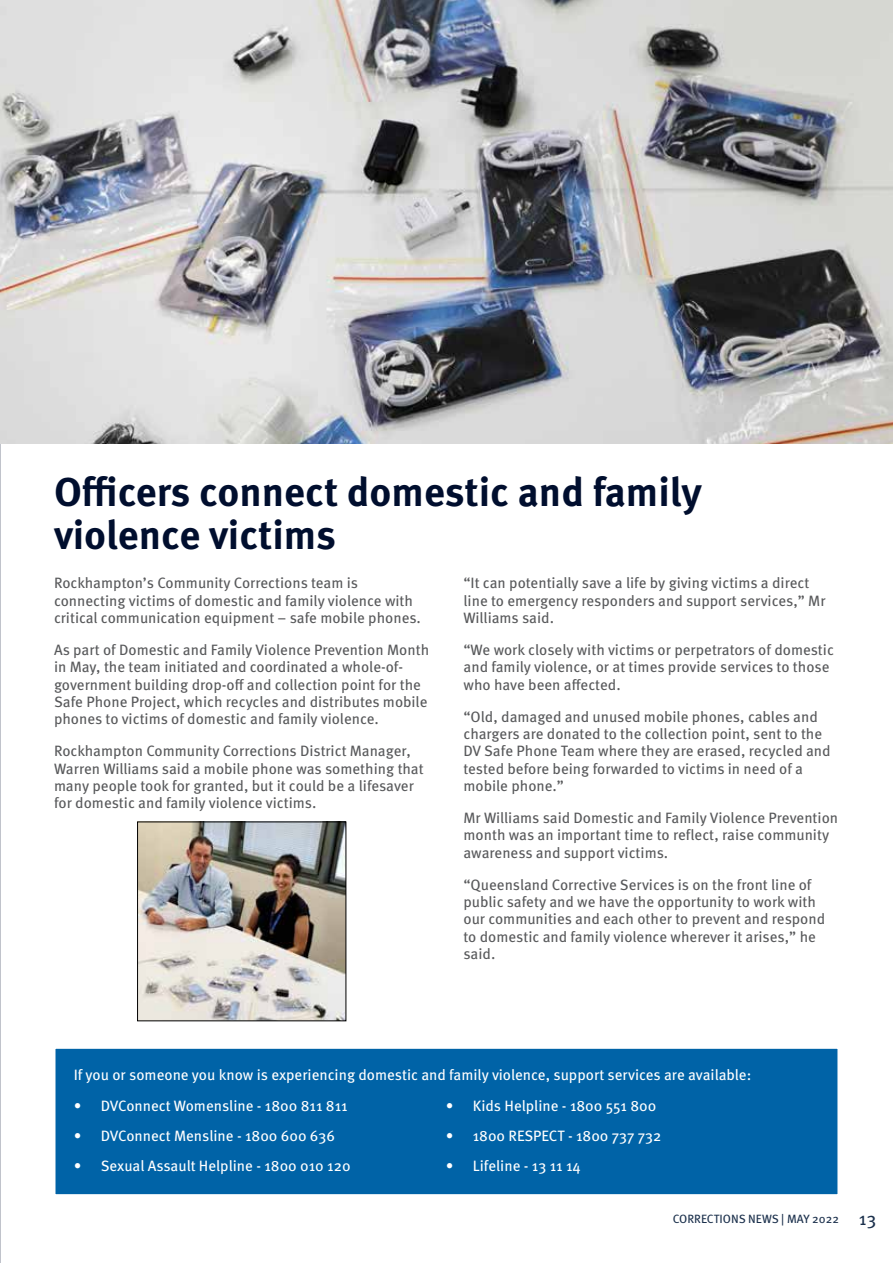
<style>
.page{position:relative;width:893px;height:1263px;background:#fff}
.page>*{position:absolute;margin:0;border:0;box-sizing:border-box;transform-origin:0 0}
.t1{font:700 40.5px/43.5px "Meta OT";color:#000e2e}
.t2{font:15px/17.2px "Meta OT";color:#58595b}
.t3{font:15px "Meta OT";color:#fff}
.t4{font:12px "Meta OT";color:#1b304c}
.s1{font-size:18px}
</style>
<div class="page">
<img style="left:0;top:0;width:893px;height:444px">
<img style="left:139px;top:823px;width:205px;height:196px">
<div style="left:137px;top:821px;width:209px;height:200px;border:1px solid #000"></div>
<div style="left:55px;top:1048px;width:783px;height:147px;background:#0063a7"></div>
<h1 class="t1" style="left:54px;top:470px;width:650px">Officers connect domestic and family violence victims</h1>
<p class="t2" style="left:54px;top:575px;width:368px">Rockhampton’s Community Corrections team is connecting victims of domestic and family violence with critical communication equipment – safe mobile phones.</p>
<p class="t2" style="left:54px;top:641px;width:377px">As part of Domestic and Family Violence Prevention Month in May, the team initiated and coordinated a whole-of&shy;government building drop-off and collection point for the Safe Phone Project, which recycles and distributes mobile phones to victims of domestic and family violence.</p>
<p class="t2" style="left:54px;top:743px;width:371px">Rockhampton Community Corrections District Manager, Warren Williams said a mobile phone was something that many people took for granted, but it could be a lifesaver for domestic and family violence victims.</p>
<p class="t2" style="left:463px;top:575px;width:364px">“It can potentially save a life by giving victims a direct line to emergency responders and support services,” Mr<br>Williams said.</p>
<p class="t2" style="left:463px;top:641px;width:372px">“We work closely with victims or perpetrators of domestic and family violence, or at times provide services to those who have been affected.</p>
<p class="t2" style="left:463px;top:708px;width:369px">“Old, damaged and unused mobile phones, cables and chargers are donated to the collection point, sent to the DV Safe Phone Team where they are erased, recycled and tested before being forwarded to victims in need of a mobile phone.”</p>
<p class="t2" style="left:463px;top:809px;width:376px">Mr Williams said Domestic and Family Violence Prevention month was an important time to reflect, raise community awareness and support victims.</p>
<p class="t2" style="left:463px;top:876px;width:363px">“Queensland Corrective Services is on the front line of public safety and we have the opportunity to work with our communities and each other to prevent and respond to domestic and family violence wherever it arises,” he said.</p>
<p class="t3" style="left:74px;top:1065px;width:679px">If you or someone you know is experiencing domestic and family violence, support services are available:</p>
<p class="t3" style="left:74px;top:1096px;width:275px">• DVConnect Womensline - 1800 811 811</p>
<p class="t3" style="left:74px;top:1126px;width:263px">• DVConnect Mensline - 1800 600 636</p>
<p class="t3" style="left:74px;top:1156px;width:278px">• Sexual Assault Helpline - 1800 010 120</p>
<p class="t3" style="left:446px;top:1096px;width:212px">• Kids Helpline - 1800 551 800</p>
<p class="t3" style="left:446px;top:1126px;width:217px">• 1800 RESPECT - 1800 737 732</p>
<p class="t3" style="left:446px;top:1156px;width:137px">• Lifeline - 13 11 14</p>
<p class="t4" style="left:673px;top:1212px;width:205px">CORRECTIONS NEWS | MAY 2022 <span class="s1">13</span></p>
</div>
